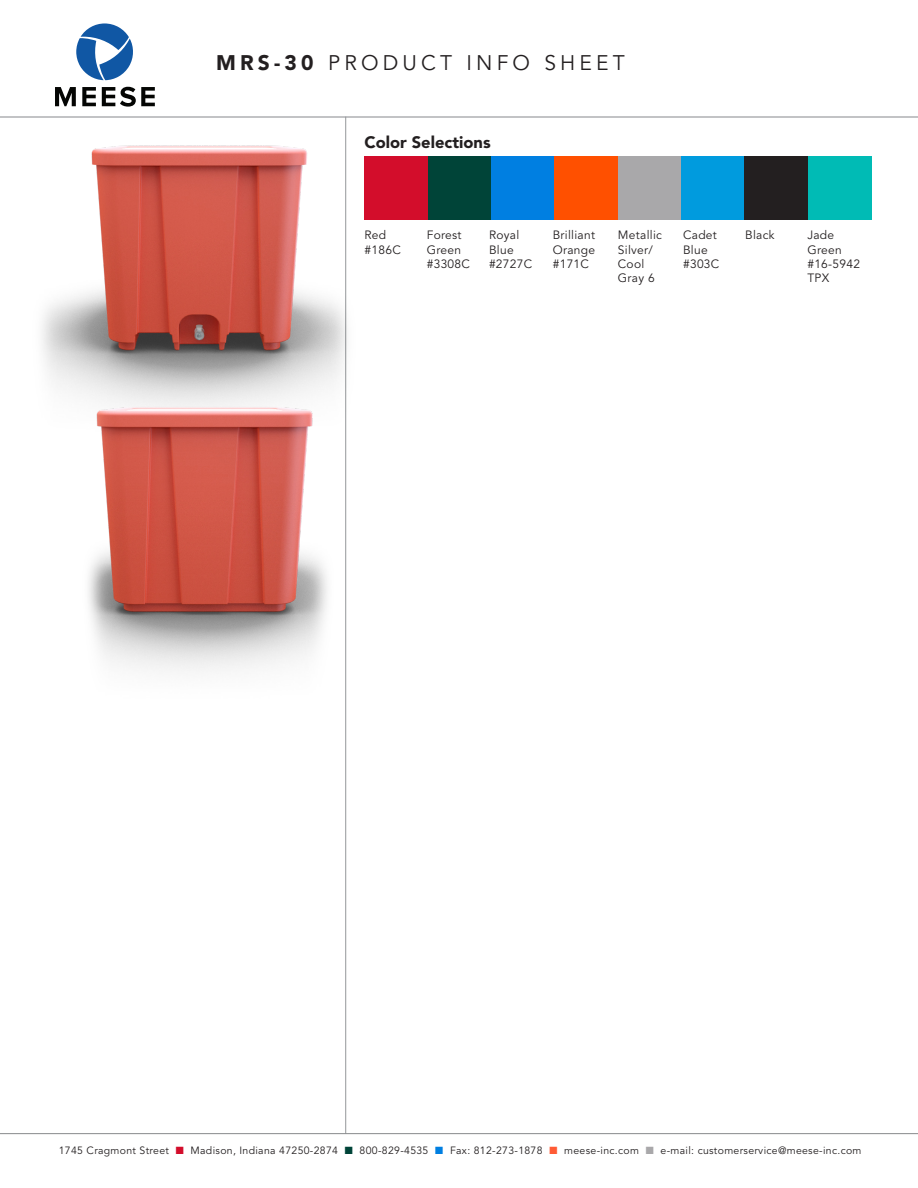
<style>
.page{position:relative;width:918px;height:1188px;background:#fff}
.page>*{position:absolute;margin:0;border:0;box-sizing:border-box;transform-origin:0 0}
.t1{font:21px "Avenir";letter-spacing:.2em;color:#231f20}
.t2{font:900 16.5px "Avenir";color:#231f20}
.t3{font:12px/14.4px "Avenir";letter-spacing:.025em;color:#231f20}
.t4{font:10.5px "Avenir";letter-spacing:.03em;color:#231f20}
.s1{font-weight:900}
.s2{color:#d30d2b}
.s3{color:#004438}
.s4{color:#007fe1}
.s5{color:#ff5b35}
.s6{color:#a9a8aa}
</style>
<div class="page">
<hr style="left:0;top:117px;width:918px;height:1px;background:#87898c">
<hr style="left:345px;top:117px;width:1px;height:1017px;background:#95979a">
<hr style="left:0;top:1133px;width:918px;height:1px;background:#87898c">
<div style="left:364px;top:157px;width:64px;height:63px;background:#d30d2b"></div>
<div style="left:428px;top:157px;width:63px;height:63px;background:#004438"></div>
<div style="left:491px;top:157px;width:64px;height:63px;background:#007fe1"></div>
<div style="left:555px;top:157px;width:63px;height:63px;background:#ff5000"></div>
<div style="left:618px;top:157px;width:63px;height:63px;background:#a9a8aa"></div>
<div style="left:681px;top:157px;width:63px;height:63px;background:#009bde"></div>
<div style="left:745px;top:157px;width:63px;height:63px;background:#231f20"></div>
<div style="left:808px;top:157px;width:63px;height:63px;background:#00bbb5"></div>
<svg style="left:55px;top:87px;width:21px;height:19px"></svg>
<svg style="left:82px;top:87px;width:14px;height:19px"></svg>
<svg style="left:102px;top:87px;width:53px;height:20px"></svg>
<svg style="left:76px;top:23px;width:57px;height:57px"></svg>
<img style="left:42px;top:135px;width:353px;height:266px">
<img style="left:88px;top:401px;width:259px;height:297px">
<p class="t1" style="left:216px;top:51px;width:410px"><span class="s1">MRS-30</span> PRODUCT INFO SHEET</p>
<p class="t2" style="left:364px;top:132px;width:128px">Color Selections</p>
<p class="t3" style="left:364px;top:228px;width:23px">Red</p>
<p class="t3" style="left:364px;top:243px;width:38px">#186C</p>
<p class="t3" style="left:427px;top:228px;width:36px">Forest</p>
<p class="t3" style="left:427px;top:243px;width:36px">Green</p>
<p class="t3" style="left:427px;top:257px;width:45px">#3308C</p>
<p class="t3" style="left:489px;top:228px;width:32px">Royal</p>
<p class="t3" style="left:489px;top:243px;width:26px">Blue</p>
<p class="t3" style="left:489px;top:257px;width:45px">#2727C</p>
<p class="t3" style="left:553px;top:228px;width:44px">Brilliant</p>
<p class="t3" style="left:553px;top:243px;width:44px">Orange</p>
<p class="t3" style="left:553px;top:257px;width:38px">#171C</p>
<p class="t3" style="left:618px;top:228px;width:46px">Metallic</p>
<p class="t3" style="left:618px;top:243px;width:37px">Silver/</p>
<p class="t3" style="left:618px;top:257px;width:28px">Cool</p>
<p class="t3" style="left:618px;top:271px;width:38px">Gray 6</p>
<p class="t3" style="left:683px;top:228px;width:35px">Cadet</p>
<p class="t3" style="left:683px;top:243px;width:26px">Blue</p>
<p class="t3" style="left:683px;top:257px;width:38px">#303C</p>
<p class="t3" style="left:745px;top:228px;width:31px">Black</p>
<p class="t3" style="left:807px;top:228px;width:28px">Jade</p>
<p class="t3" style="left:807px;top:243px;width:36px">Green</p>
<p class="t3" style="left:807px;top:257px;width:54px">#16-5942<br>TPX</p>
<p class="t4" style="left:59px;top:1144px;width:804px">1745 Cragmont Street <span class="s2">■</span> Madison, Indiana 47250-2874 <span class="s3">■</span> 800-829-4535 <span class="s4">■</span> Fax: 812-273-1878 <span class="s5">■</span> meese-inc.com <span class="s6">■</span> e-mail: customerservice@meese-inc.com</p>
</div>
